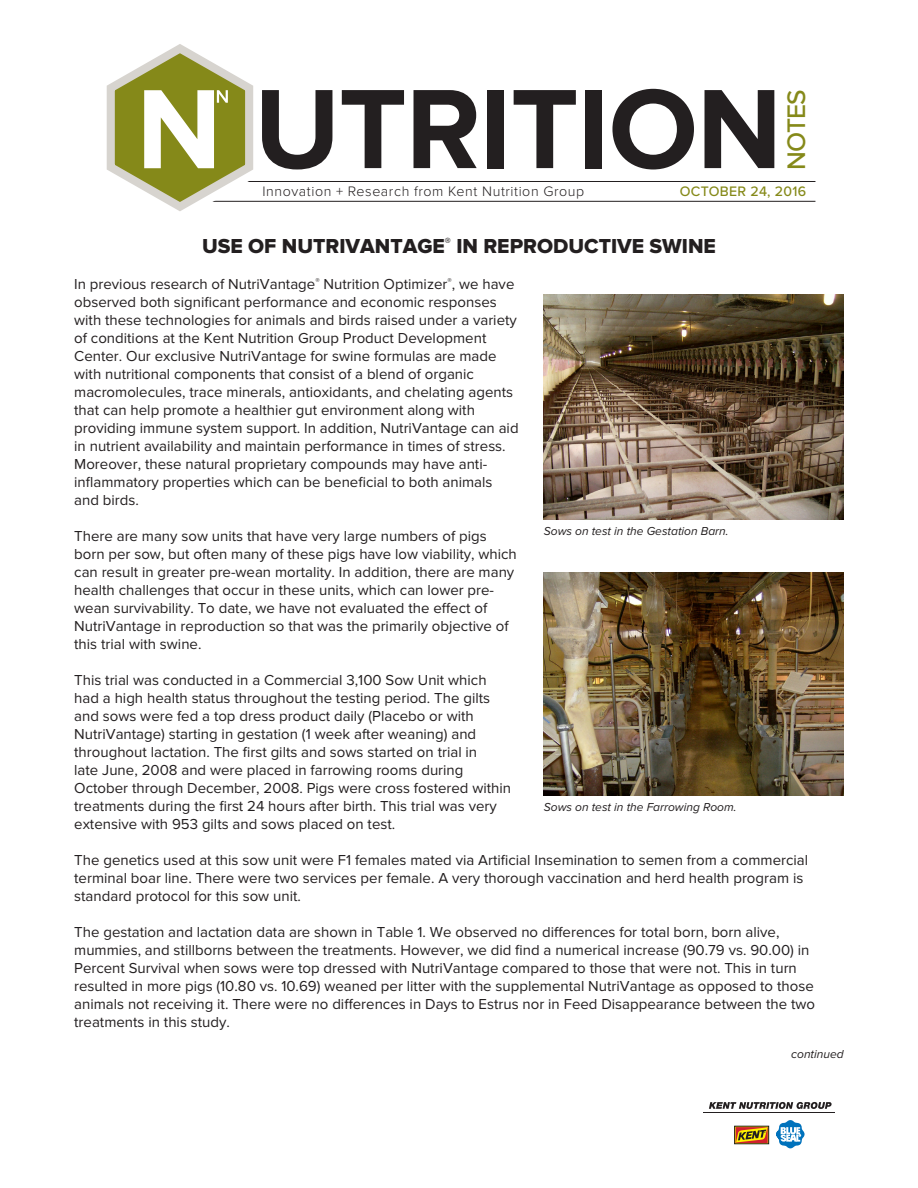
<style>
.page{position:relative;width:918px;height:1188px;background:#fff}
.page>*{position:absolute;margin:0;border:0;box-sizing:border-box;transform-origin:0 0}
.t1{font:700 117px "Proxima Nova";letter-spacing:-.01em;color:#231f20}
.t2{font:500 26.4px "Proxima Nova";letter-spacing:-.03em;color:#858919}
.t3{font:21px "Proxima Nova Extrabld";color:#231f20}
.Body_10_12{font:15px/18px "Proxima Nova";color:#231f20}
.t4{font:300 14.25px "Proxima Nova";letter-spacing:.04em;color:#231f20}
.t5{font:500 14.25px "Proxima Nova";letter-spacing:.02em;color:#858919}
.Body_10_12-2{font:italic 12px "Proxima Nova";color:#231f20}
</style>
<div class="page">
<hr style="left:235px;top:181px;width:580px;height:1px;background:#231f20">
<hr style="left:210px;top:201px;width:605px;height:1px;background:#231f20">
<svg style="left:106px;top:44px;width:154px;height:167px"></svg>
<div style="left:734px;top:1126px;width:35px;height:18px;border:1px solid #231f20"></div>
<svg style="left:736px;top:1127px;width:32px;height:16px"></svg>
<svg style="left:709px;top:1102px;width:123px;height:7px"></svg>
<svg style="left:776px;top:1120px;width:29px;height:28px"></svg>
<hr style="left:703px;top:1112px;width:132px;height:1px;background:#231f20">
<img style="left:544px;top:295px;width:300px;height:225px">
<img style="left:544px;top:573px;width:300px;height:222px">
<h1 class="t1" style="left:254px;top:62px;width:529px">UTRITION</h1>
<p class="t4" style="left:262px;top:183px;width:323px">Innovation + Research from Kent Nutrition Group</p>
<p class="t3" style="left:202px;top:234px;width:515px">USE OF NUTRIVANTAGE<sup>®</sup> IN REPRODUCTIVE SWINE</p>
<p class="Body_10_12" style="left:74px;top:275px;width:446px">In previous research of NutriVantage<sup>®</sup> Nutrition Optimizer<sup>®</sup>, we have observed both significant performance and economic responses with these technologies for animals and birds raised under a variety of conditions at the Kent Nutrition Group Product Development Center. Our exclusive NutriVantage for swine formulas are made with nutritional components that consist of a blend of organic macromolecules, trace minerals, antioxidants, and chelating agents that can help promote a healthier gut environment along with providing immune system support. In addition, NutriVantage can aid in nutrient availability and maintain performance in times of stress.<br>Moreover, these natural proprietary compounds may have anti&shy;inflammatory properties which can be beneficial to both animals and birds.</p>
<p class="Body_10_12" style="left:74px;top:527px;width:444px">There are many sow units that have very large numbers of pigs born per sow, but often many of these pigs have low viability, which can result in greater pre-wean mortality. In addition, there are many health challenges that occur in these units, which can lower pre&shy;wean survivability. To date, we have not evaluated the effect of NutriVantage in reproduction so that was the primarily objective of this trial with swine.</p>
<p class="Body_10_12" style="left:74px;top:671px;width:438px">This trial was conducted in a Commercial 3,100 Sow Unit which had a high health status throughout the testing period. The gilts and sows were fed a top dress product daily (Placebo or with NutriVantage) starting in gestation (1 week after weaning) and throughout lactation. The first gilts and sows started on trial in<br>late June, 2008 and were placed in farrowing rooms during October through December, 2008. Pigs were cross fostered within treatments during the first 24 hours after birth. This trial was very extensive with 953 gilts and sows placed on test.</p>
<p class="Body_10_12" style="left:74px;top:851px;width:735px">The genetics used at this sow unit were F1 females mated via Artificial Insemination to semen from a commercial terminal boar line. There were two services per female. A very thorough vaccination and herd health program is standard protocol for this sow unit.</p>
<p class="Body_10_12" style="left:74px;top:923px;width:742px">The gestation and lactation data are shown in Table 1. We observed no differences for total born, born alive, mummies, and stillborns between the treatments. However, we did find a numerical increase (90.79 vs. 90.00) in Percent Survival when sows were top dressed with NutriVantage compared to those that were not. This in turn resulted in more pigs (10.80 vs. 10.69) weaned per litter with the supplemental NutriVantage as opposed to those animals not receiving it. There were no differences in Days to Estrus nor in Feed Disappearance between the two treatments in this study.</p>
<h2 class="t2" style="left:781px;top:170px;width:82px;rotate:-90deg">NOTES</h2>
<p class="t5" style="left:680px;top:183px;width:128px">OCTOBER 24, 2016</p>
<p class="Body_10_12-2" style="left:544px;top:524px;width:186px">Sows on test in the Gestation Barn.</p>
<p class="Body_10_12-2" style="left:544px;top:800px;width:194px">Sows on test in the Farrowing Room.</p>
<p class="Body_10_12-2" style="left:791px;top:1048px;width:54px">continued</p>
</div>
